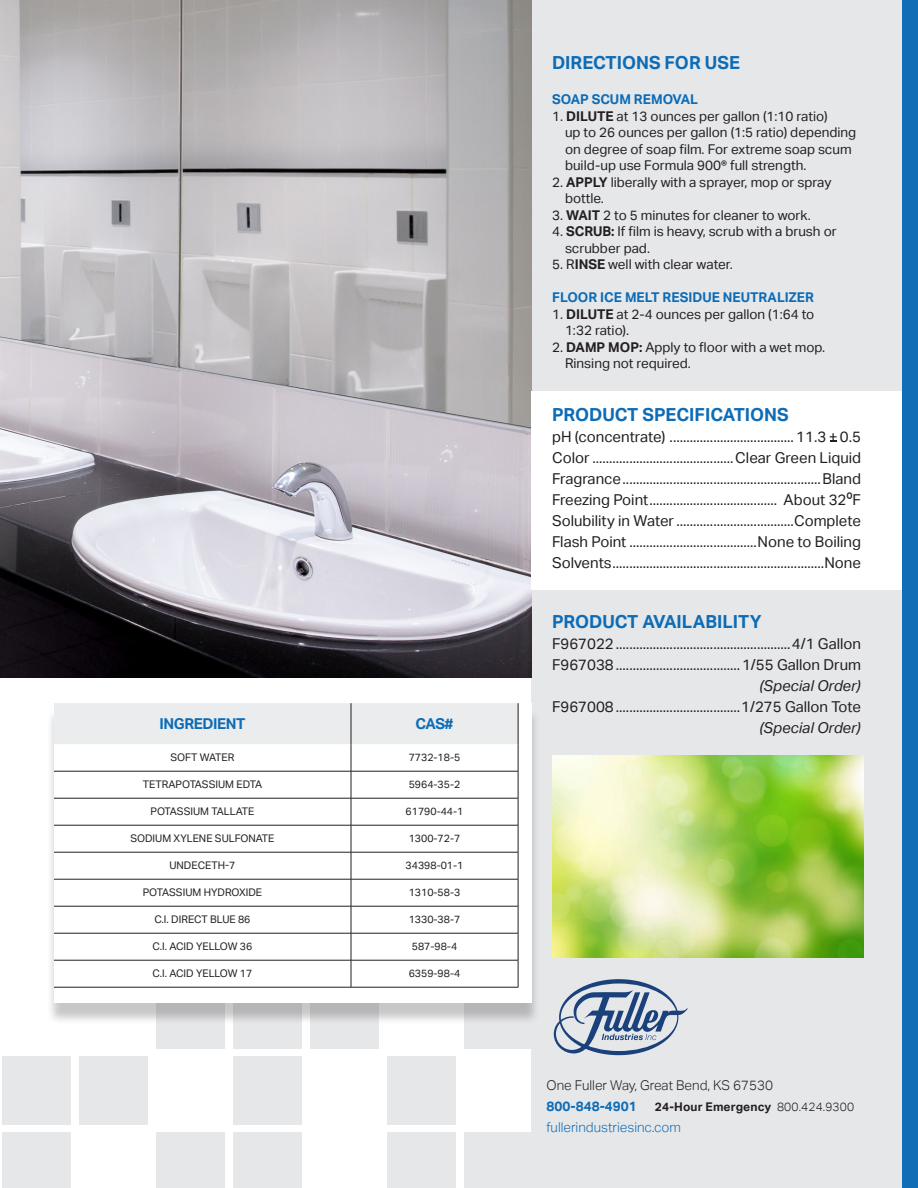
<style>
.page{position:relative;width:918px;height:1188px;background:#fff}
.page>*{position:absolute;margin:0;border:0;box-sizing:border-box;transform-origin:0 0}
.t1{font:700 18px "Aktiv Grotesk";color:#0d6cb6}
.t2{font:15px "Aktiv Grotesk";color:#231f20}
.t3{font:italic 15px "Aktiv Grotesk";color:#231f20}
.t4{font:700 15px "Aktiv Grotesk";letter-spacing:-.03em;color:#0d6cb6}
.t5{font:13.5px/16.5px "Aktiv Grotesk";color:#231f20}
.t6{font:700 13.5px "Aktiv Grotesk";color:#0d6cb6}
.t7{font:300 13.5px "Aktiv Grotesk";color:#231f20}
.t8{font:300 13.5px "Aktiv Grotesk";color:#0d6cb6}
.t9{font:700 12px "Aktiv Grotesk";letter-spacing:.01em;color:#231f20}
.t10{font:10.5px "Aktiv Grotesk";color:#231f20}
.s1{font-weight:700}
.s2{font-family:"Source Sans Pro";font-weight:600}
.s3{font-weight:300}
</style>
<div class="page">
<div style="left:532px;top:0;width:386px;height:1188px;background:#e6e7e9"></div>
<img style="left:0;top:0;width:532px;height:677px">
<div style="left:532px;top:392px;width:386px;height:198px;background:#fff"></div>
<svg style="left:830px;top:433px;width:7px;height:9px"></svg>
<div style="left:156px;top:980px;width:69px;height:68px;background:#e6e7e9"></div>
<div style="left:233px;top:980px;width:69px;height:68px;background:#e6e7e9"></div>
<div style="left:310px;top:980px;width:69px;height:68px;background:#e6e7e9"></div>
<div style="left:465px;top:980px;width:68px;height:68px;background:#e6e7e9"></div>
<div style="left:2px;top:1056px;width:68px;height:69px;background:#e6e7e9"></div>
<div style="left:79px;top:1056px;width:69px;height:69px;background:#e6e7e9"></div>
<div style="left:233px;top:1056px;width:69px;height:69px;background:#e6e7e9"></div>
<div style="left:388px;top:1056px;width:68px;height:69px;background:#e6e7e9"></div>
<div style="left:2px;top:1133px;width:68px;height:55px;background:#e6e7e9"></div>
<div style="left:156px;top:1133px;width:69px;height:55px;background:#e6e7e9"></div>
<div style="left:233px;top:1133px;width:69px;height:55px;background:#e6e7e9"></div>
<div style="left:388px;top:1133px;width:68px;height:55px;background:#e6e7e9"></div>
<div style="left:465px;top:1133px;width:68px;height:55px;background:#e6e7e9"></div>
<div style="left:901px;top:0;width:17px;height:1188px;background:#126db7"></div>
<svg style="left:554px;top:979px;width:134px;height:76px"></svg>
<img style="left:552px;top:756px;width:312px;height:202px">
<div style="left:46px;top:708px;width:494px;height:317px;background:#231f20;opacity:.25"></div>
<div style="left:54px;top:703px;width:478px;height:300px;background:#fff"></div>
<hr style="left:54px;top:987px;width:297px;height:1px;background:#231f20">
<hr style="left:351px;top:987px;width:167px;height:1px;background:#231f20">
<svg style="left:54px;top:703px;width:465px;height:284px"></svg>
<hr style="left:54px;top:771px;width:297px;height:1px;background:#231f20">
<hr style="left:351px;top:771px;width:167px;height:1px;background:#231f20">
<p class="t4" style="left:160px;top:715px;width:87px">INGREDIENT</p>
<p class="t4" style="left:416px;top:715px;width:39px">CAS#</p>
<p class="t10" style="left:171px;top:752px;width:65px">SOFT WATER</p>
<p class="t10" style="left:409px;top:752px;width:53px">7732-18-5</p>
<p class="t10" style="left:143px;top:779px;width:121px">TETRAPOTASSIUM EDTA</p>
<p class="t10" style="left:409px;top:779px;width:53px">5964-35-2</p>
<p class="t10" style="left:151px;top:806px;width:105px">POTASSIUM TALLATE</p>
<p class="t10" style="left:406px;top:806px;width:59px">61790-44-1</p>
<p class="t10" style="left:130px;top:833px;width:146px">SODIUM XYLENE SULFONATE</p>
<p class="t10" style="left:409px;top:833px;width:53px">1300-72-7</p>
<p class="t10" style="left:169px;top:860px;width:68px">UNDECETH-7</p>
<p class="t10" style="left:406px;top:860px;width:59px">34398-01-1</p>
<p class="t10" style="left:143px;top:887px;width:121px">POTASSIUM HYDROXIDE</p>
<p class="t10" style="left:409px;top:887px;width:53px">1310-58-3</p>
<p class="t10" style="left:154px;top:914px;width:98px">C.I. DIRECT BLUE 86</p>
<p class="t10" style="left:409px;top:914px;width:53px">1330-38-7</p>
<p class="t10" style="left:153px;top:941px;width:101px">C.I. ACID YELLOW 36</p>
<p class="t10" style="left:412px;top:941px;width:47px">587-98-4</p>
<p class="t10" style="left:153px;top:968px;width:101px">C.I. ACID YELLOW 17</p>
<p class="t10" style="left:409px;top:968px;width:53px">6359-98-4</p>
<p class="t1" style="left:552px;top:53px;width:189px">DIRECTIONS FOR USE</p>
<p class="t6" style="left:552px;top:92px;width:147px">SOAP SCUM REMOVAL</p>
<p class="t5" style="left:552px;top:108px;width:277px">1. <span class="s1">DILUTE</span> at 13 ounces per gallon (1:10 ratio)</p>
<p class="t5" style="left:565px;top:124px;width:293px">up to 26 ounces per gallon (1:5 ratio) depending on degree of soap film. For extreme soap scum build-up use Formula 900<span class="s2">®</span> full strength.</p>
<p class="t5" style="left:552px;top:174px;width:281px">2. <span class="s1">APPLY</span> liberally with a sprayer, mop or spray</p>
<p class="t5" style="left:565px;top:190px;width:40px">bottle.</p>
<p class="t5" style="left:552px;top:207px;width:260px">3. <span class="s1">WAIT</span> 2 to 5 minutes for cleaner to work.</p>
<p class="t5" style="left:565px;top:223px;width:273px;text-indent:-13px">4. <span class="s1">SCRUB:</span> If film is heavy, scrub with a brush or scrubber pad.</p>
<p class="t5" style="left:552px;top:256px;width:182px">5. R<span class="s1">INSE</span> well with clear water.</p>
<p class="t6" style="left:552px;top:290px;width:263px">FLOOR ICE MELT RESIDUE NEUTRALIZER</p>
<p class="t5" style="left:552px;top:306px;width:264px">1. <span class="s1">DILUTE</span> at 2-4 ounces per gallon (1:64 to</p>
<p class="t5" style="left:565px;top:322px;width:66px">1:32 ratio).</p>
<p class="t5" style="left:552px;top:339px;width:275px">2. <span class="s1">DAMP MOP:</span> Apply to floor with a wet mop.</p>
<p class="t5" style="left:565px;top:355px;width:127px">Rinsing not required.</p>
<p class="t1" style="left:552px;top:404px;width:238px">PRODUCT SPECIFICATIONS</p>
<p class="t2" style="left:552px;top:428px;width:311px">pH (concentrate) ..................................... 11.3 0.5</p>
<p class="t2" style="left:552px;top:449px;width:311px">Color ..........................................Clear Green Liquid</p>
<p class="t2" style="left:552px;top:470px;width:311px">Fragrance...........................................................Bland</p>
<p class="t2" style="left:552px;top:491px;width:311px">Freezing Point...................................... About 320F</p>
<p class="t2" style="left:552px;top:512px;width:310px">Solubility in Water...................................Complete</p>
<p class="t2" style="left:552px;top:533px;width:311px">Flash Point ......................................None to Boiling</p>
<p class="t2" style="left:552px;top:554px;width:311px">Solvents...............................................................None</p>
<p class="t1" style="left:552px;top:611px;width:211px">PRODUCT AVAILABILITY</p>
<p class="t2" style="left:552px;top:635px;width:311px">F967022....................................................4/1 Gallon</p>
<p class="t2" style="left:552px;top:656px;width:311px">F967038.....................................1/55 Gallon Drum</p>
<p class="t3" style="left:759px;top:677px;width:102px">(Special Order)</p>
<p class="t2" style="left:552px;top:698px;width:311px">F967008.....................................1/275 Gallon Tote</p>
<p class="t3" style="left:759px;top:719px;width:102px">(Special Order)</p>
<p class="t7" style="left:546px;top:1078px;width:228px">One Fuller Way, Great Bend, KS 67530</p>
<p class="t6" style="left:546px;top:1099px;width:92px">800-848-4901</p>
<p class="t9" style="left:655px;top:1100px;width:201px">24-Hour Emergency <span class="s3">800.424.9300</span></p>
<p class="t8" style="left:546px;top:1120px;width:136px">fullerindustriesinc.com</p>
</div>
